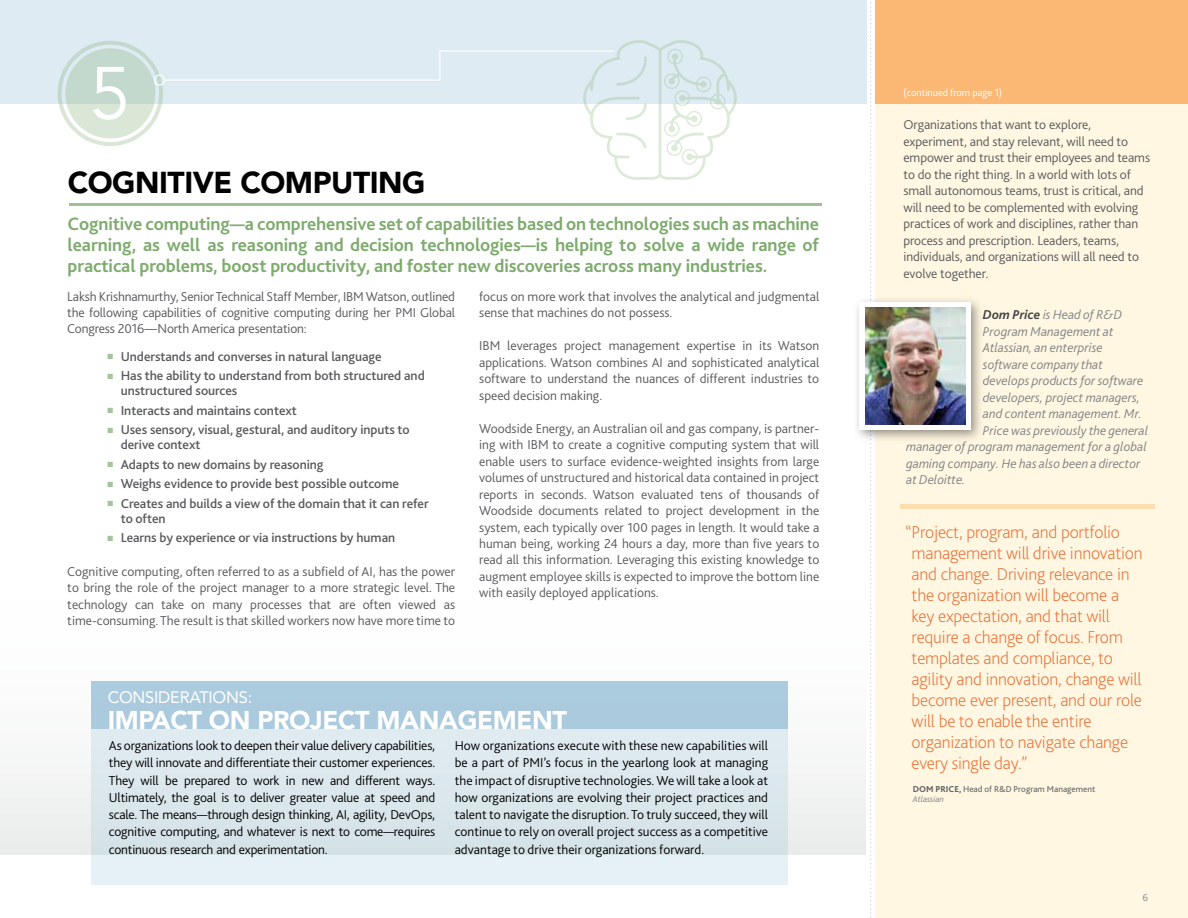
<style>
.page{position:relative;width:1188px;height:918px;background:#fff}
.page>*{position:absolute;margin:0;border:0;box-sizing:border-box;transform-origin:0 0}
.t1{font:73.5px "Avenir";color:#fff}
.t2{font:900 30px "Avenir";letter-spacing:-.015em;color:#000}
.t3{font:900 25.5px "Avenir";letter-spacing:-.015em;color:#fff}
.t4{font:700 18.75px/21px "Bliss 2";letter-spacing:-.005em;color:#7eab6e;text-align:justify}
.t5{font:200 18px/21px "Bliss 2";letter-spacing:-.01em;color:#e77039}
.t6{font:16.5px "Avenir";letter-spacing:-.015em;color:#fff}
.t7{font:300 13.5px/16.5px "Bliss 2";letter-spacing:-.005em;color:#58595b;text-align:justify}
.t8{font:300 13.5px/17.2px "Bliss 2";letter-spacing:-.01em;color:#000;text-align:justify}
.t9{font:500 13.5px/15px "Bliss 2";letter-spacing:-.005em;color:#58595b}
.t10{font:italic 300 13.5px "Bliss 2";color:#808285}
.t11{font:300 10.5px "Bliss 2";letter-spacing:-.005em;color:#fff}
.t12{font:10.5px "Bliss 2";color:#939598}
.t13{font:9px/10.8px "Bliss 2";color:#636466}
.s1{font-family:"Myriad Pro";font-weight:400}
.s2{color:rgb(126 171 110/.7)}
.s3{font-weight:700;color:#434345}
.s4{font-weight:800}
.s5{font-weight:300;font-style:italic;color:#808285}
</style>
<div class="page">
<div style="left:0;top:598px;width:865px;height:256px;background:linear-gradient(to bottom,#fff,#eceeed)"></div>
<div style="left:91px;top:681px;width:697px;height:204px;background:#dce8ed"></div>
<div style="left:91px;top:681px;width:697px;height:48px;background:#abcadd"></div>
<div style="left:875px;top:0;width:313px;height:918px;background:#fff7e1"></div>
<div style="left:875px;top:0;width:313px;height:103px;background:#fbb875"></div>
<div style="left:0;top:0;width:866px;height:104px;background:#dfebf3"></div>
<hr style="left:69px;top:203px;width:753px;height:3px;background:#7eab6e">
<hr style="left:900px;top:505px;width:254px;height:4px;background:#fdddb0">
<svg style="left:58px;top:40px;width:679px;height:140px"></svg>
<svg style="left:870px;top:2px;width:1px;height:916px"></svg>
<img style="left:856px;top:292px;width:124px;height:154px">
<div style="left:860px;top:302px;width:111px;height:127px;background:#fff"></div>
<img style="left:865px;top:307px;width:100px;height:117px">
<h1 class="t1" style="left:90px;top:51px;width:42px">5</h1>
<h2 class="t2" style="left:68px;top:164px;width:359px">COGNITIVE COMPUTING</h2>
<p class="t4" style="left:68px;top:212px;width:753px">Cognitive computing—a comprehensive set of capabilities based on technologies such as machine learning, as well as reasoning and decision technologies—is helping to solve a wide range of practical problems, boost productivity, and foster new discoveries across many industries.</p>
<p class="t7" style="left:67px;top:288px;width:389px;line-height:16px">Laksh Krishnamurthy, Senior Technical Staff Member, IBM Watson, outlined the following capabilities of cognitive computing during her PMI Global Congress 2016<span class="s1">—</span>North America presentation:</p>
<p class="t9" style="left:108px;top:348px;width:275px"><span class="s2">■</span> Understands and converses in natural language</p>
<p class="t9" style="left:121px;top:368px;width:306px;text-indent:-13px"><span class="s2">■</span> Has the ability to understand from both structured and unstructured sources</p>
<p class="t9" style="left:108px;top:402px;width:191px"><span class="s2">■</span> Interacts and maintains context</p>
<p class="t9" style="left:121px;top:422px;width:290px;text-indent:-13px"><span class="s2">■</span> Uses sensory, visual, gestural, and auditory inputs to derive context</p>
<p class="t9" style="left:108px;top:456px;width:217px"><span class="s2">■</span> Adapts to new domains by reasoning</p>
<p class="t9" style="left:108px;top:476px;width:293px"><span class="s2">■</span> Weighs evidence to provide best possible outcome</p>
<p class="t9" style="left:121px;top:495px;width:310px;text-indent:-13px"><span class="s2">■</span> Creates and builds a view of the domain that it can refer to often</p>
<p class="t9" style="left:108px;top:530px;width:289px"><span class="s2">■</span> Learns by experience or via instructions by human</p>
<p class="t7" style="left:67px;top:563px;width:389px">Cognitive computing, often referred to as a subfield of AI, has the power to bring the role of the project manager to a more strategic level. The technology can take on many processes that are often viewed as time-consuming. The result is that skilled workers now have more time to</p>
<p class="t7" style="left:479px;top:287px;width:342px">focus on more work that involves the analytical and judgmental sense that machines do not possess.</p>
<p class="t7" style="left:479px;top:337px;width:342px">IBM leverages project management expertise in its Watson applications. Watson combines AI and sophisticated analytical software to understand the nuances of different industries to speed decision making.</p>
<p class="t7" style="left:479px;top:419px;width:342px">Woodside Energy, an Australian oil and gas company, is partner&shy;ing with IBM to create a cognitive computing system that will enable users to surface evidence-weighted insights from large volumes of unstructured and historical data contained in project reports in seconds. Watson evaluated tens of thousands of Woodside documents related to project development in the system, each typically over 100 pages in length. It would take a human being, working 24 hours a day, more than five years to read all this information. Leveraging this existing knowledge to augment employee skills is expected to improve the bottom line with easily deployed applications.</p>
<p class="t6" style="left:108px;top:688px;width:146px">CONSIDERATIONS:</p>
<h3 class="t3" style="left:108px;top:705px;width:461px">IMPACT ON PROJECT MANAGEMENT</h3>
<p class="t8" style="left:109px;top:737px;width:328px">As organizations look to deepen their value delivery capabilities, they will innovate and differentiate their customer experiences.<br>They will be prepared to work in new and different ways.<br>Ultimately, the goal is to deliver greater value at speed and scale. The means—through design thinking, AI, agility, DevOps, cognitive computing, and whatever is next to come—requires continuous research and experimentation.</p>
<p class="t8" style="left:455px;top:737px;width:315px">How organizations execute with these new capabilities will be a part of PMI’s focus in the yearlong look at managing the impact of disruptive technologies. We will take a look at how organizations are evolving their project practices and talent to navigate the disruption. To truly succeed, they will continue to rely on overall project success as a competitive advantage to drive their organizations forward.</p>
<p class="t11" style="left:903px;top:86px;width:100px">(continued from page 1)</p>
<p class="t7" style="left:903px;top:116px;width:248px;text-align:left">Organizations that want to explore, experiment, and stay relevant, will need to empower and trust their employees and teams to do the right thing. In a world with lots of small autonomous teams, trust is critical, and will need to be complemented with evolving practices of work and disciplines, rather than process and prescription. Leaders, teams, individuals, and organizations will all need to evolve together.</p>
<p class="t10" style="left:983px;top:307px;width:141px"><span class="s3">Dom Price</span> is Head of R&amp;D</p>
<p class="t10" style="left:983px;top:323px;width:132px">Program Management at</p>
<p class="t10" style="left:983px;top:340px;width:121px">Atlassian, an enterprise</p>
<p class="t10" style="left:983px;top:356px;width:121px">software company that</p>
<p class="t10" style="left:983px;top:373px;width:162px">develops products for software</p>
<p class="t10" style="left:983px;top:389px;width:159px">developers, project managers,</p>
<p class="t10" style="left:983px;top:406px;width:160px">and content management. Mr.</p>
<p class="t10" style="left:983px;top:422px;width:167px">Price was previously the general</p>
<p class="t10" style="left:906px;top:439px;width:242px">manager of program management for a global</p>
<p class="t10" style="left:906px;top:455px;width:236px">gaming company. He has also been a director</p>
<p class="t10" style="left:906px;top:472px;width:61px">at Deloitte.</p>
<p class="t5" style="left:912px;top:521px;width:233px;text-indent:-6px">“Project, program, and portfolio management will drive innovation and change. Driving relevance in the organization will become a key expectation, and that will require a change of focus. From templates and compliance, to agility and innovation, change will become ever present, and our role will be to enable the entire organization to navigate change every single day.”</p>
<p class="t13" style="left:913px;top:783px;width:184px"><span class="s4">DOM PRICE,</span> Head of R&amp;D Program Management<br><span class="s5">Atlassian</span></p>
<p class="t12" style="left:1142px;top:891px;width:7px">6</p>
</div>
